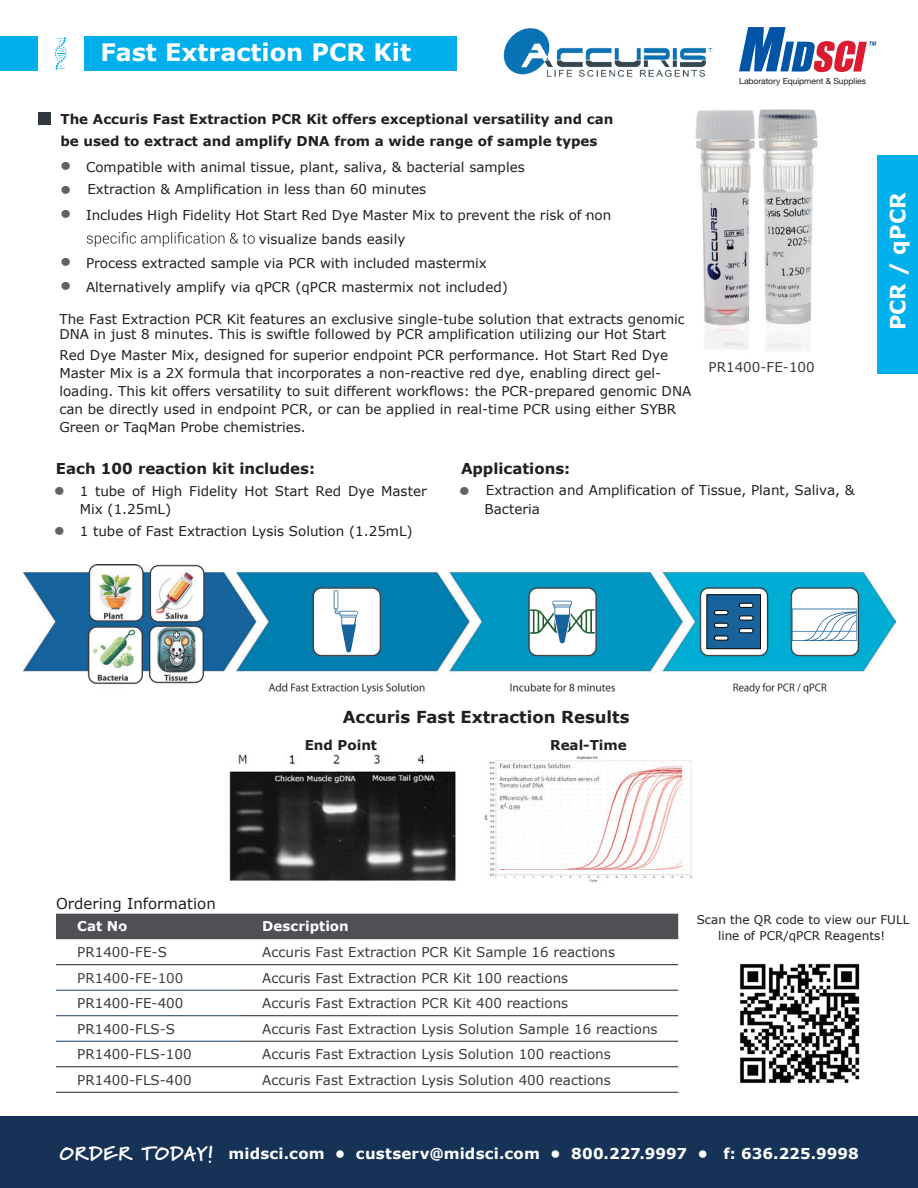
<style>
.page{position:relative;width:918px;height:1188px;background:#fff}
.page>*{position:absolute;margin:0;border:0;box-sizing:border-box;transform-origin:0 0}
.t1{font:700 30px "Times New Roman";color:#636366}
.t2{font:700 24px "Verdana";color:#fff}
.t3{font:700 21px "Verdana";color:#fff}
.t4{font:700 16.5px "Verdana";color:#231f20}
.t5{font:700 15px "Verdana";letter-spacing:.01em;color:#fff}
.t6{font:700 15px "Verdana";color:#231f20}
.t7{font:15px "Verdana";color:#231f20}
.t8{font:13.5px/18px "Verdana";color:#231f20}
.t9{font:13.5px "Verdana";color:#393b3c}
.t10{font:700 13.5px/21.6px "Verdana";color:#231f20}
.t11{font:700 13.5px "Verdana";color:#fff}
.t12{font:13.5px "Verdana";color:#3f4242}
.t13{font:12px/16.2px "Verdana";color:#231f20;text-align:center}
.t14{font:8.4px "Helvetica Neue";letter-spacing:-.01em;color:#211e1e}
.s1{font-family:"Times New Roman";font-weight:700;font-size:30px;color:#636366}
.s2{font-family:"Roboto";font-weight:300;font-size:15px}
.s3{font-family:"Roboto";color:#393b3c}
.s4{font-family:"Marydale";font-weight:900;font-size:19.5px}
</style>
<div class="page">
<svg style="left:87px;top:232px;width:168px;height:15px"></svg>
<div style="left:56px;top:914px;width:622px;height:25px;background:#4e5055"></div>
<hr style="left:56px;top:964px;width:185px;height:1px;background:#231f20">
<hr style="left:241px;top:964px;width:437px;height:1px;background:#231f20">
<hr style="left:56px;top:990px;width:185px;height:1px;background:#163d69">
<hr style="left:241px;top:990px;width:437px;height:1px;background:#231f20">
<hr style="left:56px;top:1015px;width:185px;height:1px;background:#163d69">
<hr style="left:241px;top:1015px;width:437px;height:1px;background:#231f20">
<hr style="left:56px;top:1041px;width:185px;height:1px;background:#163d69">
<hr style="left:241px;top:1041px;width:437px;height:1px;background:#231f20">
<hr style="left:56px;top:1066px;width:185px;height:1px;background:#231f20">
<hr style="left:241px;top:1066px;width:437px;height:1px;background:#231f20">
<hr style="left:56px;top:1092px;width:185px;height:1px;background:#231f20">
<hr style="left:241px;top:1092px;width:437px;height:1px;background:#231f20">
<img style="left:503px;top:28px;width:210px;height:49px">
<div style="left:0;top:36px;width:457px;height:35px;background:#00b0ec"></div>
<div style="left:38px;top:36px;width:46px;height:35px;background:#fff"></div>
<svg style="left:55px;top:37px;width:12px;height:33px"></svg>
<div style="left:38px;top:112px;width:12px;height:13px;background:#30373d"></div>
<img style="left:695px;top:109px;width:123px;height:242px">
<div style="left:877px;top:155px;width:41px;height:218px;background:#00b0ec"></div>
<img style="left:24px;top:565px;width:871px;height:129px">
<svg style="left:707px;top:595px;width:54px;height:54px;background:#276492"></svg>
<svg style="left:792px;top:609px;width:65px;height:32px"></svg>
<svg style="left:334px;top:590px;width:24px;height:62px"></svg>
<svg style="left:530px;top:601px;width:65px;height:42px"></svg>
<img style="left:229px;top:753px;width:227px;height:128px">
<img style="left:484px;top:756px;width:209px;height:127px">
<svg style="left:739px;top:27px;width:137px;height:45px"></svg>
<img style="left:740px;top:963px;width:120px;height:120px">
<div style="left:0;top:1116px;width:918px;height:72px;background:#163257"></div>
<h2 class="t2" style="left:101px;top:37px;width:312px">Fast Extraction PCR Kit</h2>
<p class="t10" style="left:60px;top:109px;width:554px">The Accuris Fast Extraction PCR Kit offers exceptional versatility and can be used to extract and amplify DNA from a wide range of sample types</p>
<p class="t8" style="left:61px;top:158px;width:466px"><span class="s1">•</span> Compatible with animal tissue, plant, saliva, &amp; bacterial samples</p>
<h1 class="t1" style="left:61px;top:169px;width:12px">•</h1>
<p class="t8" style="left:87px;top:181px;width:340px">Extraction &amp; Amplification in less than 60 minutes</p>
<p class="t8" style="left:61px;top:203px;width:552px;line-height:24px;text-align:center"><span class="s1">•</span> Includes High Fidelity Hot Start Red Dye Master Mix to prevent the risk of <span class="s2">-</span>non visualize bands easily</p>
<p class="t8" style="left:61px;top:254px;width:428px"><span class="s1">•</span> Process extracted sample via PCR with included mastermix</p>
<p class="t8" style="left:61px;top:278px;width:449px"><span class="s1">•</span> Alternatively amplify via qPCR (qPCR mastermix not included)</p>
<p class="t8" style="left:59px;top:310px;width:627px">The Fast Extraction PCR Kit features an exclusive single-tube solution that extracts genomic</p>
<p class="t8" style="left:59px;top:326px;width:608px">DNA in just 8 minutes. This is swiftle followed by PCR amplification utilizing our Hot Start</p>
<p class="t8" style="left:59px;top:346px;width:610px">Red Dye Master Mix, designed for superior endpoint PCR performance. Hot Start Red Dye<br>Master Mix is a 2X formula that incorporates a non-reactive red dye, enabling direct gel-</p>
<p class="t8" style="left:59px;top:382px;width:634px">loading. This kit offers versatility to suit different workflows: the PCR-prepared genomic DNA can be directly used in endpoint PCR, or can be applied in real-time PCR using either SYBR<br>Green or TaqMan Probe chemistries.</p>
<p class="t6" style="left:56px;top:459px;width:261px">Each 100 reaction kit includes:</p>
<p class="t6" style="left:461px;top:459px;width:111px">Applications:</p>
<p class="t14" style="left:739px;top:75px;width:128px">Laboratory Equipment &amp; Supplies</p>
<p class="t9" style="left:709px;top:358px;width:108px">PR1400-FE-100</p>
<p class="t8" style="left:80px;top:482px;width:349px;text-indent:-26px"><span class="s1">•</span> 1 tube of High Fidelity Hot Start Red Dye Master<br>Mix (1.25mL)</p>
<p class="t8" style="left:54px;top:523px;width:360px"><span class="s1">•</span> 1 tube of Fast Extraction Lysis Solution (1.25mL)</p>
<h1 class="t1" style="left:459px;top:470px;width:12px">•</h1>
<p class="t8" style="left:486px;top:481px;width:370px">Extraction and Amplification of Tissue, Plant, Saliva, &amp;</p>
<p class="t8" style="left:485px;top:500px;width:57px">Bacteria</p>
<h3 class="t3" style="left:884px;top:330px;width:139px;rotate:-90deg">PCR / qPCR</h3>
<p class="t4" style="left:343px;top:707px;width:288px">Accuris Fast Extraction Results</p>
<p class="t10" style="left:305px;top:735px;width:74px">End Point</p>
<p class="t10" style="left:550px;top:735px;width:78px">Real-Time</p>
<p class="t7" style="left:56px;top:894px;width:161px">Ordering Information</p>
<p class="t11" style="left:77px;top:918px;width:52px">Cat No<span class="s3">.</span></p>
<p class="t11" style="left:262px;top:918px;width:88px">Description</p>
<p class="t9" style="left:77px;top:943px;width:91px">PR1400-FE-S</p>
<p class="t9" style="left:262px;top:943px;width:354px">Accuris Fast Extraction PCR Kit Sample 16 reactions</p>
<p class="t12" style="left:77px;top:969px;width:108px">PR1400-FE-100</p>
<p class="t9" style="left:262px;top:969px;width:308px">Accuris Fast Extraction PCR Kit 100 reactions</p>
<p class="t9" style="left:77px;top:995px;width:108px">PR1400-FE-400</p>
<p class="t9" style="left:262px;top:995px;width:308px">Accuris Fast Extraction PCR Kit 400 reactions</p>
<p class="t9" style="left:77px;top:1020px;width:99px">PR1400-FLS-S</p>
<p class="t9" style="left:262px;top:1020px;width:397px">Accuris Fast Extraction Lysis Solution Sample 16 reactions</p>
<p class="t9" style="left:77px;top:1046px;width:116px">PR1400-FLS-100</p>
<p class="t9" style="left:262px;top:1046px;width:350px">Accuris Fast Extraction Lysis Solution 100 reactions</p>
<p class="t9" style="left:77px;top:1071px;width:116px">PR1400-FLS-400</p>
<p class="t9" style="left:262px;top:1071px;width:350px">Accuris Fast Extraction Lysis Solution 400 reactions</p>
<p class="t13" style="left:697px;top:912px;width:214px">Scan the QR code to view our FULL line of PCR/qPCR Reagents!</p>
<p class="t5" style="left:60px;top:1144px;width:801px"><span class="s4">ORDER TODAY!</span> midsci.com • custserv@midsci.com • 800.227.9997 • f: 636.225.9998</p>
</div>
